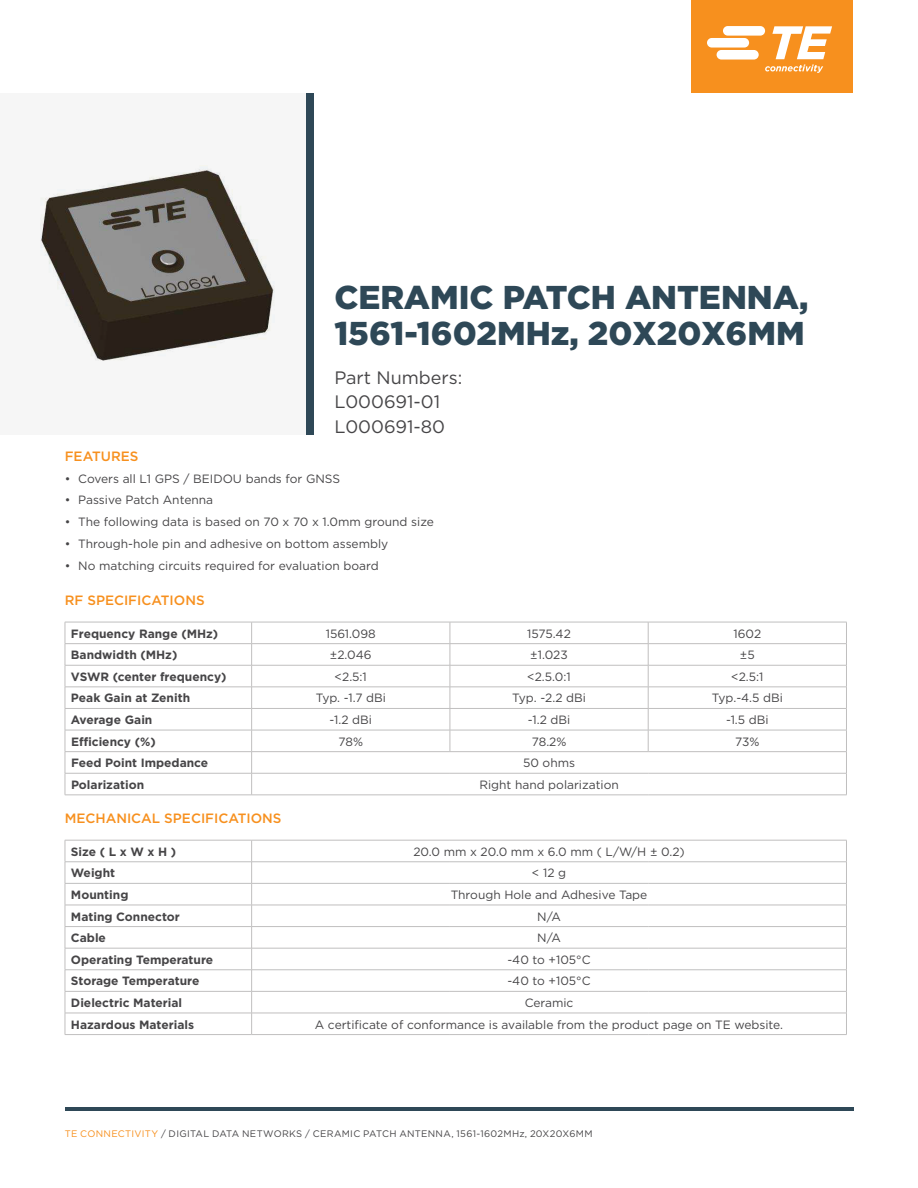
<style>
.page{position:relative;width:918px;height:1188px;background:#fff}
.page>*{position:absolute;margin:0;border:0;box-sizing:border-box;transform-origin:0 0}
.t1{font:900 33px/36px "Gotham";color:#2e4857}
.t2{font:18px/24.8px "Gotham";color:#464547}
.t3{font:500 13.5px "Gotham";color:#f7901e}
.t4{font:12px "Gotham";color:#464547}
.t5{font:700 12px "Gotham";color:#464547}
.t6{font:9.45px "Gotham";letter-spacing:.03em;color:#464547}
.s1{color:#f7901e}
</style>
<div class="page">
<div style="left:0;top:93px;width:309px;height:341px;background:#f6f6f6"></div>
<img style="left:41px;top:169px;width:233px;height:192px">
<div style="left:307px;top:93px;width:7px;height:282px;background:#2e4857"></div>
<div style="left:307px;top:374px;width:7px;height:60px;background:#2e4857"></div>
<hr style="left:65px;top:1107px;width:788px;height:4px;background:#2e4857">
<div style="left:691px;top:0;width:162px;height:93px;background:#f7901e"></div>
<svg style="left:707px;top:26px;width:125px;height:47px"></svg>
<hr style="left:65px;top:622px;width:187px;height:1px;background:#c0bfbf">
<hr style="left:252px;top:622px;width:198px;height:1px;background:#c0bfbf">
<hr style="left:450px;top:622px;width:198px;height:1px;background:#c0bfbf">
<hr style="left:648px;top:622px;width:199px;height:1px;background:#c0bfbf">
<hr style="left:65px;top:643px;width:187px;height:1px;background:#c0bfbf">
<hr style="left:252px;top:643px;width:198px;height:1px;background:#c0bfbf">
<hr style="left:450px;top:643px;width:198px;height:1px;background:#c0bfbf">
<hr style="left:648px;top:643px;width:199px;height:1px;background:#c0bfbf">
<hr style="left:65px;top:665px;width:187px;height:1px;background:#c0bfbf">
<hr style="left:252px;top:665px;width:198px;height:1px;background:#c0bfbf">
<hr style="left:450px;top:665px;width:198px;height:1px;background:#c0bfbf">
<hr style="left:648px;top:665px;width:199px;height:1px;background:#c0bfbf">
<hr style="left:65px;top:687px;width:187px;height:1px;background:#c0bfbf">
<hr style="left:252px;top:687px;width:198px;height:1px;background:#c0bfbf">
<hr style="left:450px;top:687px;width:198px;height:1px;background:#c0bfbf">
<hr style="left:648px;top:687px;width:199px;height:1px;background:#c0bfbf">
<hr style="left:65px;top:708px;width:187px;height:1px;background:#c0bfbf">
<hr style="left:252px;top:708px;width:198px;height:1px;background:#c0bfbf">
<hr style="left:450px;top:708px;width:198px;height:1px;background:#c0bfbf">
<hr style="left:648px;top:708px;width:199px;height:1px;background:#c0bfbf">
<hr style="left:65px;top:730px;width:187px;height:1px;background:#c0bfbf">
<hr style="left:252px;top:730px;width:198px;height:1px;background:#c0bfbf">
<hr style="left:450px;top:730px;width:198px;height:1px;background:#c0bfbf">
<svg style="left:450px;top:622px;width:1px;height:129px"></svg>
<hr style="left:648px;top:730px;width:199px;height:1px;background:#c0bfbf">
<svg style="left:648px;top:622px;width:1px;height:129px"></svg>
<hr style="left:65px;top:751px;width:187px;height:1px;background:#c0bfbf">
<hr style="left:252px;top:751px;width:198px;height:1px;background:#c0bfbf">
<hr style="left:450px;top:751px;width:198px;height:1px;background:#c0bfbf">
<hr style="left:648px;top:751px;width:199px;height:1px;background:#c0bfbf">
<hr style="left:65px;top:773px;width:187px;height:1px;background:#c0bfbf">
<svg style="left:65px;top:622px;width:1px;height:173px"></svg>
<hr style="left:252px;top:773px;width:198px;height:1px;background:#c0bfbf">
<svg style="left:251px;top:622px;width:1px;height:173px"></svg>
<hr style="left:450px;top:773px;width:198px;height:1px;background:#c0bfbf">
<hr style="left:648px;top:773px;width:199px;height:1px;background:#c0bfbf">
<svg style="left:846px;top:623px;width:1px;height:172px"></svg>
<hr style="left:65px;top:795px;width:187px;height:1px;background:#c0bfbf">
<hr style="left:252px;top:795px;width:198px;height:1px;background:#c0bfbf">
<hr style="left:450px;top:795px;width:198px;height:1px;background:#c0bfbf">
<hr style="left:648px;top:795px;width:199px;height:1px;background:#c0bfbf">
<hr style="left:65px;top:840px;width:187px;height:1px;background:#c0bfbf">
<hr style="left:252px;top:840px;width:198px;height:1px;background:#c0bfbf">
<hr style="left:450px;top:840px;width:198px;height:1px;background:#c0bfbf">
<hr style="left:648px;top:840px;width:199px;height:1px;background:#c0bfbf">
<hr style="left:65px;top:862px;width:187px;height:1px;background:#c0bfbf">
<hr style="left:252px;top:862px;width:198px;height:1px;background:#c0bfbf">
<hr style="left:450px;top:862px;width:198px;height:1px;background:#c0bfbf">
<hr style="left:648px;top:862px;width:199px;height:1px;background:#c0bfbf">
<hr style="left:65px;top:883px;width:187px;height:1px;background:#c0bfbf">
<hr style="left:252px;top:883px;width:198px;height:1px;background:#c0bfbf">
<hr style="left:450px;top:883px;width:198px;height:1px;background:#c0bfbf">
<hr style="left:648px;top:883px;width:199px;height:1px;background:#c0bfbf">
<hr style="left:65px;top:905px;width:187px;height:1px;background:#c0bfbf">
<hr style="left:252px;top:905px;width:198px;height:1px;background:#c0bfbf">
<hr style="left:450px;top:905px;width:198px;height:1px;background:#c0bfbf">
<hr style="left:648px;top:905px;width:199px;height:1px;background:#c0bfbf">
<hr style="left:65px;top:926px;width:187px;height:1px;background:#c0bfbf">
<hr style="left:252px;top:926px;width:198px;height:1px;background:#c0bfbf">
<hr style="left:450px;top:926px;width:198px;height:1px;background:#c0bfbf">
<hr style="left:648px;top:926px;width:199px;height:1px;background:#c0bfbf">
<hr style="left:65px;top:948px;width:187px;height:1px;background:#c0bfbf">
<hr style="left:252px;top:948px;width:198px;height:1px;background:#c0bfbf">
<hr style="left:450px;top:948px;width:198px;height:1px;background:#c0bfbf">
<hr style="left:648px;top:948px;width:199px;height:1px;background:#c0bfbf">
<hr style="left:65px;top:970px;width:187px;height:1px;background:#c0bfbf">
<hr style="left:252px;top:970px;width:198px;height:1px;background:#c0bfbf">
<hr style="left:450px;top:970px;width:198px;height:1px;background:#c0bfbf">
<hr style="left:648px;top:970px;width:199px;height:1px;background:#c0bfbf">
<hr style="left:65px;top:991px;width:187px;height:1px;background:#c0bfbf">
<hr style="left:252px;top:991px;width:198px;height:1px;background:#c0bfbf">
<hr style="left:450px;top:991px;width:198px;height:1px;background:#c0bfbf">
<hr style="left:648px;top:991px;width:199px;height:1px;background:#c0bfbf">
<hr style="left:65px;top:1013px;width:187px;height:1px;background:#c0bfbf">
<svg style="left:65px;top:840px;width:1px;height:194px"></svg>
<hr style="left:252px;top:1013px;width:198px;height:1px;background:#c0bfbf">
<svg style="left:251px;top:840px;width:1px;height:194px"></svg>
<hr style="left:450px;top:1013px;width:198px;height:1px;background:#c0bfbf">
<hr style="left:648px;top:1013px;width:199px;height:1px;background:#c0bfbf">
<svg style="left:846px;top:840px;width:1px;height:194px"></svg>
<hr style="left:65px;top:1034px;width:187px;height:1px;background:#c0bfbf">
<hr style="left:252px;top:1034px;width:198px;height:1px;background:#c0bfbf">
<hr style="left:450px;top:1034px;width:198px;height:1px;background:#c0bfbf">
<hr style="left:648px;top:1034px;width:199px;height:1px;background:#c0bfbf">
<h1 class="t1" style="left:334px;top:279px;width:476px">CERAMIC PATCH ANTENNA,<br>1561-1602MHz, 20X20X6MM</h1>
<h2 class="t2" style="left:334px;top:364px;width:130px">Part Numbers:<br>L000691-01<br>L000691-80</h2>
<p class="t3" style="left:65px;top:447px;width:75px">FEATURES</p>
<p class="t4" style="left:65px;top:471px;width:277px">• Covers all L1 GPS / BEIDOU bands for GNSS</p>
<p class="t4" style="left:65px;top:492px;width:150px">• Passive Patch Antenna</p>
<p class="t4" style="left:65px;top:514px;width:371px">• The following data is based on 70 x 70 x 1.0mm ground size</p>
<p class="t4" style="left:65px;top:536px;width:325px">• Through-hole pin and adhesive on bottom assembly</p>
<p class="t4" style="left:65px;top:558px;width:315px">• No matching circuits required for evaluation board</p>
<p class="t3" style="left:65px;top:591px;width:141px">RF SPECIFICATIONS</p>
<p class="t5" style="left:71px;top:625px;width:149px">Frequency Range (MHz)</p>
<p class="t4" style="left:326px;top:626px;width:52px">1561.098</p>
<p class="t4" style="left:527px;top:626px;width:45px">1575.42</p>
<p class="t4" style="left:734px;top:626px;width:29px">1602</p>
<p class="t5" style="left:71px;top:647px;width:108px">Bandwidth (MHz)</p>
<p class="t4" style="left:330px;top:647px;width:43px">±2.046</p>
<p class="t4" style="left:530px;top:647px;width:39px">±1.023</p>
<p class="t4" style="left:740px;top:647px;width:16px">±5</p>
<p class="t5" style="left:71px;top:669px;width:157px">VSWR (center frequency)</p>
<p class="t4" style="left:335px;top:669px;width:34px">&lt;2.5:1</p>
<p class="t4" style="left:527px;top:669px;width:45px">&lt;2.5.0:1</p>
<p class="t4" style="left:731px;top:669px;width:34px">&lt;2.5:1</p>
<p class="t5" style="left:71px;top:690px;width:121px">Peak Gain at Zenith</p>
<p class="t4" style="left:316px;top:691px;width:72px">Typ. -1.7 dBi</p>
<p class="t4" style="left:512px;top:691px;width:75px">Typ. -2.2 dBi</p>
<p class="t4" style="left:712px;top:691px;width:73px">Typ.-4.5 dBi</p>
<p class="t5" style="left:71px;top:712px;width:83px">Average Gain</p>
<p class="t4" style="left:330px;top:712px;width:44px">-1.2 dBi</p>
<p class="t4" style="left:528px;top:712px;width:44px">-1.2 dBi</p>
<p class="t4" style="left:726px;top:712px;width:44px">-1.5 dBi</p>
<p class="t5" style="left:71px;top:733px;width:86px">Efficiency (%)</p>
<p class="t4" style="left:339px;top:734px;width:26px">78%</p>
<p class="t4" style="left:532px;top:734px;width:36px">78.2%</p>
<p class="t4" style="left:735px;top:734px;width:26px">73%</p>
<p class="t5" style="left:71px;top:755px;width:139px">Feed Point Impedance</p>
<p class="t4" style="left:523px;top:755px;width:54px">50 ohms</p>
<p class="t5" style="left:71px;top:777px;width:75px">Polarization</p>
<p class="t4" style="left:479px;top:777px;width:141px">Right hand polarization</p>
<p class="t3" style="left:65px;top:809px;width:218px">MECHANICAL SPECIFICATIONS</p>
<p class="t5" style="left:71px;top:844px;width:107px">Size ( L x W x H )</p>
<p class="t4" style="left:413px;top:844px;width:273px">20.0 mm x 20.0 mm x 6.0 mm ( L/W/H ± 0.2)</p>
<p class="t5" style="left:71px;top:865px;width:46px">Weight</p>
<p class="t4" style="left:532px;top:865px;width:36px">&lt; 12 g</p>
<p class="t5" style="left:71px;top:887px;width:59px">Mounting</p>
<p class="t4" style="left:451px;top:887px;width:198px">Through Hole and Adhesive Tape</p>
<p class="t5" style="left:71px;top:908px;width:110px">Mating Connector</p>
<p class="t4" style="left:537px;top:909px;width:25px">N/A</p>
<p class="t5" style="left:71px;top:930px;width:37px">Cable</p>
<p class="t4" style="left:537px;top:930px;width:25px">N/A</p>
<p class="t5" style="left:71px;top:952px;width:144px">Operating Temperature</p>
<p class="t4" style="left:507px;top:952px;width:85px">-40 to +105°C</p>
<p class="t5" style="left:71px;top:973px;width:130px">Storage Temperature</p>
<p class="t4" style="left:507px;top:973px;width:85px">-40 to +105°C</p>
<p class="t5" style="left:71px;top:995px;width:113px">Dielectric Material</p>
<p class="t4" style="left:525px;top:995px;width:50px">Ceramic</p>
<p class="t5" style="left:71px;top:1016px;width:125px">Hazardous Materials</p>
<p class="t4" style="left:315px;top:1017px;width:470px">A certificate of conformance is available from the product page on TE website.</p>
<p class="t6" style="left:65px;top:1127px;width:529px"><span class="s1">TE CONNECTIVITY</span> / DIGITAL DATA NETWORKS / CERAMIC PATCH ANTENNA, 1561-1602MHz, 20X20X6MM</p>
</div>
